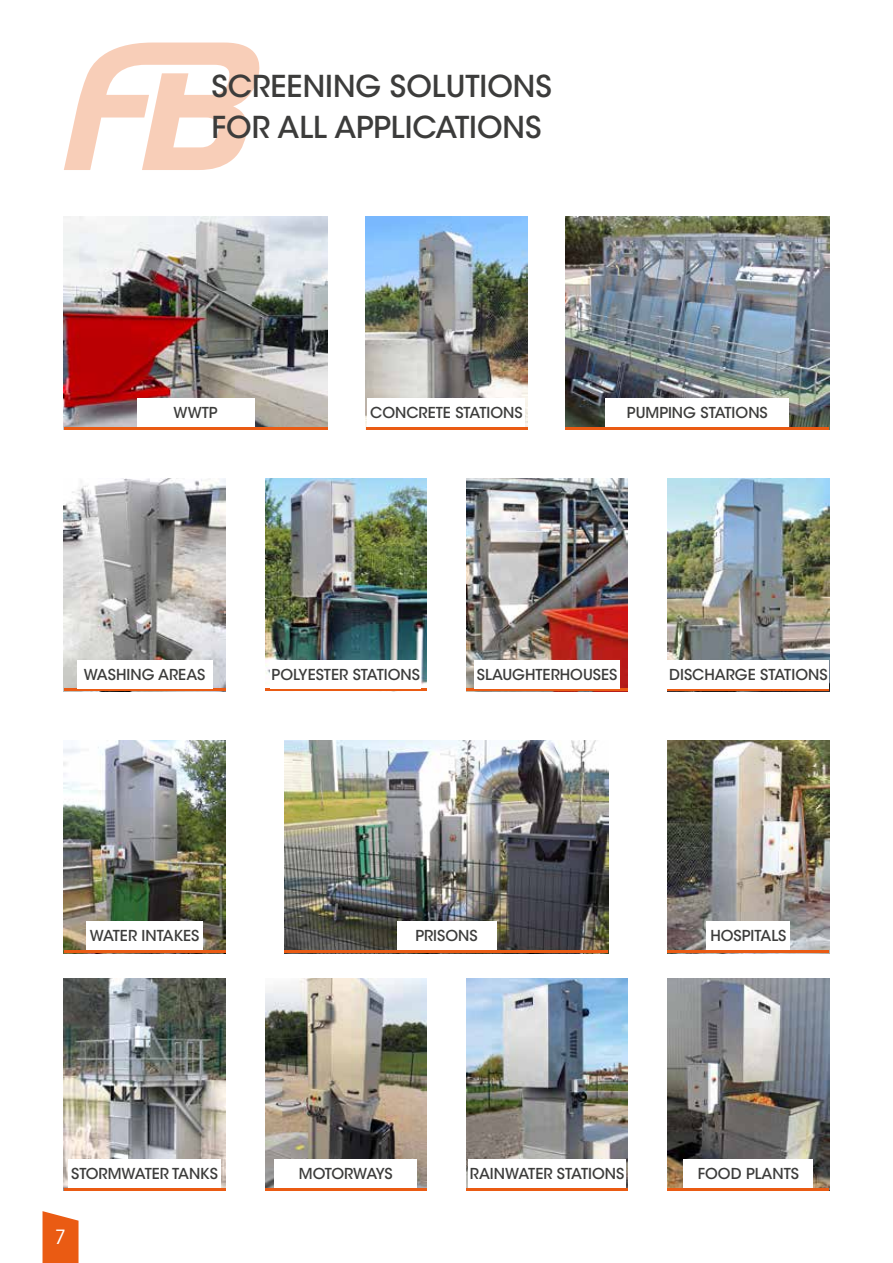
<style>
.page{position:relative;width:893px;height:1263px;background:#fff}
.page>*{position:absolute;margin:0;border:0;box-sizing:border-box;transform-origin:0 0}
.t1{font:500 30px/40.5px "ITC Avant Garde Std";color:#3c3c3b}
.t2{font:19.5px "ITC Avant Garde Std";color:#fff}
.t3{font:500 15px "ITC Avant Garde Std";color:#3c3c3b}
.t4{font:500 15px "ITC Avant Garde Std";letter-spacing:-.04em;color:#3c3c3b}
</style>
<div class="page">
<svg style="left:64px;top:43px;width:196px;height:127px"></svg>
<img style="left:366px;top:217px;width:161px;height:210px">
<img style="left:668px;top:479px;width:161px;height:181px">
<img style="left:265px;top:479px;width:162px;height:206px">
<img style="left:466px;top:479px;width:162px;height:209px">
<img style="left:64px;top:479px;width:161px;height:209px">
<img style="left:668px;top:978px;width:161px;height:210px">
<img style="left:265px;top:978px;width:162px;height:210px">
<img style="left:466px;top:978px;width:162px;height:210px">
<img style="left:64px;top:978px;width:161px;height:210px">
<img style="left:668px;top:740px;width:161px;height:210px">
<img style="left:64px;top:740px;width:161px;height:210px">
<img style="left:285px;top:740px;width:323px;height:210px">
<img style="left:566px;top:217px;width:263px;height:210px">
<img style="left:64px;top:217px;width:263px;height:210px">
<div style="left:137px;top:398px;width:117px;height:29px;background:#fff"></div>
<hr style="left:64px;top:427px;width:263px;height:2px;background:#ea5b13">
<hr style="left:366px;top:427px;width:161px;height:2px;background:#ea5b13">
<hr style="left:566px;top:427px;width:263px;height:2px;background:#ea5b13">
<hr style="left:64px;top:688px;width:161px;height:3px;background:#ea5b13">
<hr style="left:265px;top:688px;width:162px;height:3px;background:#ea5b13">
<hr style="left:466px;top:688px;width:162px;height:3px;background:#ea5b13">
<hr style="left:668px;top:688px;width:161px;height:3px;background:#ea5b13">
<hr style="left:64px;top:950px;width:161px;height:3px;background:#ea5b13">
<hr style="left:285px;top:950px;width:323px;height:3px;background:#ea5b13">
<hr style="left:668px;top:950px;width:161px;height:3px;background:#ea5b13">
<hr style="left:668px;top:1188px;width:161px;height:3px;background:#ea5b13">
<hr style="left:466px;top:1188px;width:162px;height:3px;background:#ea5b13">
<hr style="left:265px;top:1188px;width:162px;height:3px;background:#ea5b13">
<hr style="left:64px;top:1188px;width:161px;height:3px;background:#ea5b13">
<div style="left:368px;top:398px;width:157px;height:29px;background:#fff"></div>
<div style="left:605px;top:398px;width:184px;height:29px;background:#fff"></div>
<div style="left:77px;top:660px;width:135px;height:28px;background:#fff"></div>
<div style="left:271px;top:660px;width:150px;height:28px;background:#fff"></div>
<div style="left:474px;top:660px;width:146px;height:28px;background:#fff"></div>
<div style="left:87px;top:921px;width:116px;height:29px;background:#fff"></div>
<div style="left:397px;top:921px;width:99px;height:29px;background:#fff"></div>
<div style="left:706px;top:921px;width:84px;height:29px;background:#fff"></div>
<div style="left:68px;top:1159px;width:153px;height:29px;background:#fff"></div>
<div style="left:274px;top:1159px;width:143px;height:29px;background:#fff"></div>
<div style="left:468px;top:1159px;width:158px;height:29px;background:#fff"></div>
<div style="left:684px;top:1159px;width:129px;height:29px;background:#fff"></div>
<svg style="left:43px;top:1211px;width:36px;height:52px;background:#ec6c2c"></svg>
<h1 class="t1" style="left:211px;top:66px;width:342px">SCREENING SOLUTIONS<br>FOR ALL APPLICATIONS</h1>
<p class="t3" style="left:174px;top:403px;width:45px">WWTP</p>
<p class="t3" style="left:370px;top:403px;width:154px">CONCRETE STATIONS</p>
<p class="t3" style="left:627px;top:403px;width:142px">PUMPING STATIONS</p>
<p class="t3" style="left:84px;top:665px;width:123px">WASHING AREAS</p>
<p class="t3" style="left:272px;top:665px;width:150px">POLYESTER STATIONS</p>
<p class="t3" style="left:477px;top:665px;width:142px">SLAUGHTERHOUSES</p>
<p class="t3" style="left:669px;top:665px;width:160px">DISCHARGE STATIONS</p>
<p class="t3" style="left:90px;top:927px;width:111px">WATER INTAKES</p>
<p class="t3" style="left:415px;top:927px;width:64px">PRISONS</p>
<p class="t3" style="left:710px;top:927px;width:78px">HOSPITALS</p>
<p class="t3" style="left:71px;top:1164px;width:148px">STORMWATER TANKS</p>
<p class="t4" style="left:299px;top:1164px;width:95px">MOTORWAYS</p>
<p class="t3" style="left:470px;top:1164px;width:156px">RAINWATER STATIONS</p>
<p class="t3" style="left:698px;top:1164px;width:103px">FOOD PLANTS</p>
<h2 class="t2" style="left:55px;top:1225px;width:13px">7</h2>
</div>
